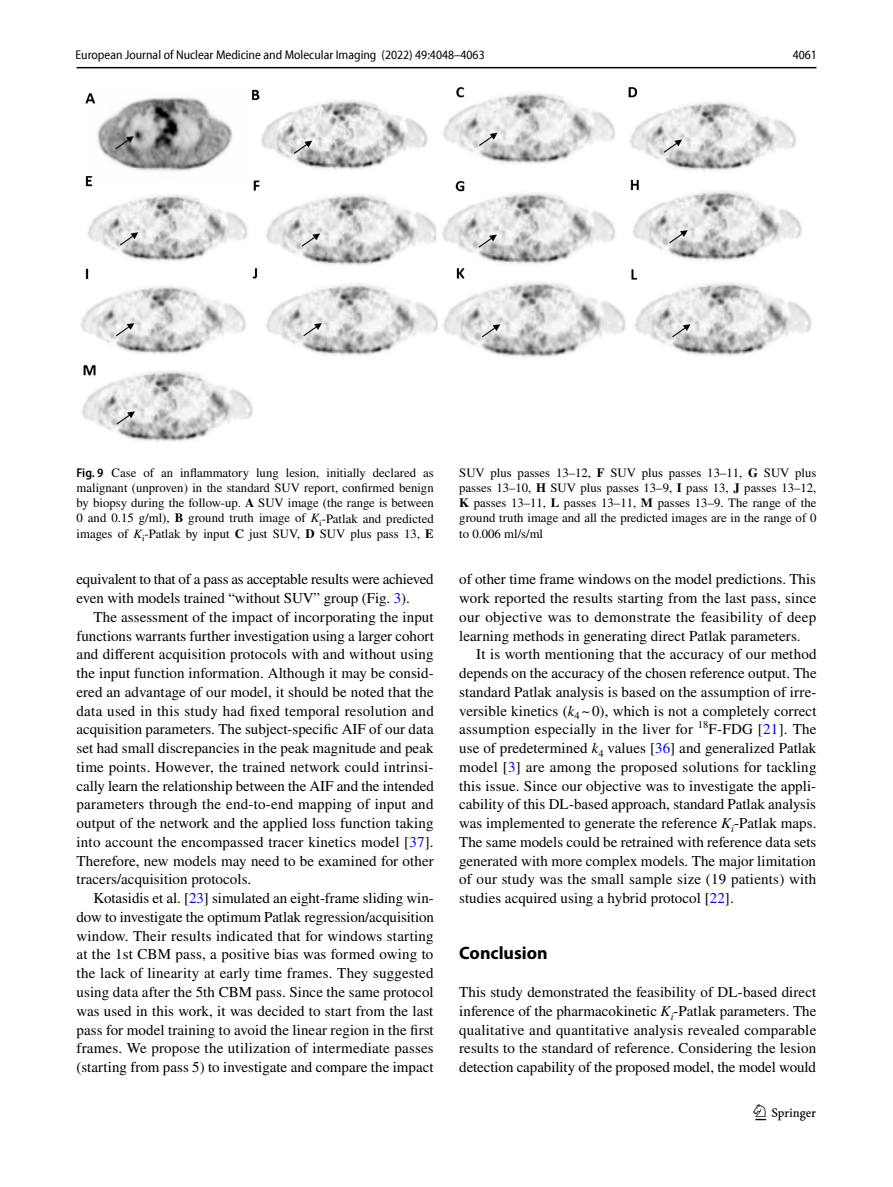
<style>
.page{position:relative;width:893px;height:1187px;background:#fff}
.page>*{position:absolute;margin:0;border:0;box-sizing:border-box;transform-origin:0 0}
.t1{font:22.5px "Springnew Regular 3";color:#000}
.t2{font:700 18px "Myriad Pro";color:#000}
.t3{font:15px/18.8px "STIX";color:#000;text-align:justify}
.t4{font:12.75px/15px "STIX";color:#000;text-align:justify}
.t5{font:semi-condensed 12.75px "Myriad Pro Unic";color:#000}
.s1{font-family:"Myriad Pro";font-weight:600;font-stretch:semi-condensed}
.s2{font-weight:700}
.s3{font-style:italic}
.s4{color:#00f}
</style>
<div class="page">
<hr style="left:77px;top:67px;width:739px;height:1px;background:#000">
<img style="left:81px;top:87px;width:731px;height:355px">
<p class="t5" style="left:76px;top:50px;width:411px">European Journal of Nuclear Medicine and Molecular Imaging (2022) 49:4048–4063</p>
<p class="t5" style="left:793px;top:50px;width:26px">4061</p>
<p class="t4" style="left:77px;top:466px;width:359px"><span class="s1">Fig. 9</span> Case of an inflammatory lung lesion, initially declared as malignant (unproven) in the standard SUV report, confirmed benign by biopsy during the follow-up. <span class="s2">A</span> SUV image (the range is between 0 and 0.15 g/ml), <span class="s2">B</span> ground truth image of <span class="s3">K</span><sub>i</sub>-Patlak and predicted images of <span class="s3">K</span><sub>i</sub>-Patlak by input <span class="s2">C</span> just SUV, <span class="s2">D</span> SUV plus pass 13, <span class="s2">E</span></p>
<p class="t4" style="left:459px;top:466px;width:359px">SUV plus passes 13–12, <span class="s2">F</span> SUV plus passes 13–11, <span class="s2">G</span> SUV plus passes 13–10, <span class="s2">H</span> SUV plus passes 13–9, <span class="s2">I</span> pass 13, <span class="s2">J</span> passes 13–12, <span class="s2">K</span> passes 13–11, <span class="s2">L</span> passes 13–11, <span class="s2">M</span> passes 13–9. The range of the ground truth image and all the predicted images are in the range of 0 to 0.006 ml/s/ml</p>
<p class="t3" style="left:77px;top:571px;width:359px">equivalent to that of a pass as acceptable results were achieved even with models trained “without SUV” group (Fig. <span class="s4">3</span>).</p>
<p class="t3" style="left:77px;top:608px;width:359px;text-indent:17px">The assessment of the impact of incorporating the input functions warrants further investigation using a larger cohort and different acquisition protocols with and without using the input function information. Although it may be consid&shy;ered an advantage of our model, it should be noted that the data used in this study had fixed temporal resolution and acquisition parameters. The subject-specific AIF of our data set had small discrepancies in the peak magnitude and peak time points. However, the trained network could intrinsi&shy;cally learn the relationship between the AIF and the intended parameters through the end-to-end mapping of input and output of the network and the applied loss function taking into account the encompassed tracer kinetics model [<span class="s4">37</span>].<br>Therefore, new models may need to be examined for other tracers/acquisition protocols.</p>
<p class="t3" style="left:77px;top:889px;width:359px;text-indent:17px">Kotasidis et al. [<span class="s4">23</span>] simulated an eight-frame sliding win&shy;dow to investigate the optimum Patlak regression/acquisition window. Their results indicated that for windows starting at the 1st CBM pass, a positive bias was formed owing to the lack of linearity at early time frames. They suggested using data after the 5th CBM pass. Since the same protocol was used in this work, it was decided to start from the last pass for model training to avoid the linear region in the first frames. We propose the utilization of intermediate passes (starting from pass 5) to investigate and compare the impact</p>
<p class="t3" style="left:459px;top:571px;width:359px">of other time frame windows on the model predictions. This work reported the results starting from the last pass, since our objective was to demonstrate the feasibility of deep learning methods in generating direct Patlak parameters.</p>
<p class="t3" style="left:459px;top:646px;width:359px;text-indent:17px">It is worth mentioning that the accuracy of our method depends on the accuracy of the chosen reference output. The standard Patlak analysis is based on the assumption of irre&shy;versible kinetics (<span class="s3">k</span><sub>4</sub> ~ 0), which is not a completely correct assumption especially in the liver for <sup>18</sup>F-FDG [<span class="s4">21</span>]. The use of predetermined <span class="s3">k</span><sub>4</sub> values [<span class="s4">36</span>] and generalized Patlak model [<span class="s4">3</span>] are among the proposed solutions for tackling this issue. Since our objective was to investigate the appli&shy;cability of this DL-based approach, standard Patlak analysis was implemented to generate the reference <span class="s3">K</span><sub>i</sub>-Patlak maps.<br>The same models could be retrained with reference data sets generated with more complex models. The major limitation of our study was the small sample size (19 patients) with studies acquired using a hybrid protocol [<span class="s4">22</span>].</p>
<p class="t2" style="left:459px;top:941px;width:90px">Conclusion</p>
<p class="t3" style="left:459px;top:983px;width:359px">This study demonstrated the feasibility of DL-based direct inference of the pharmacokinetic <span class="s3">K</span><sub>i</sub>-Patlak parameters. The qualitative and quantitative analysis revealed comparable results to the standard of reference. Considering the lesion detection capability of the proposed model, the model would</p>
<h1 class="t1" style="left:755px;top:1104px;width:62px">1 3</h1>
</div>
